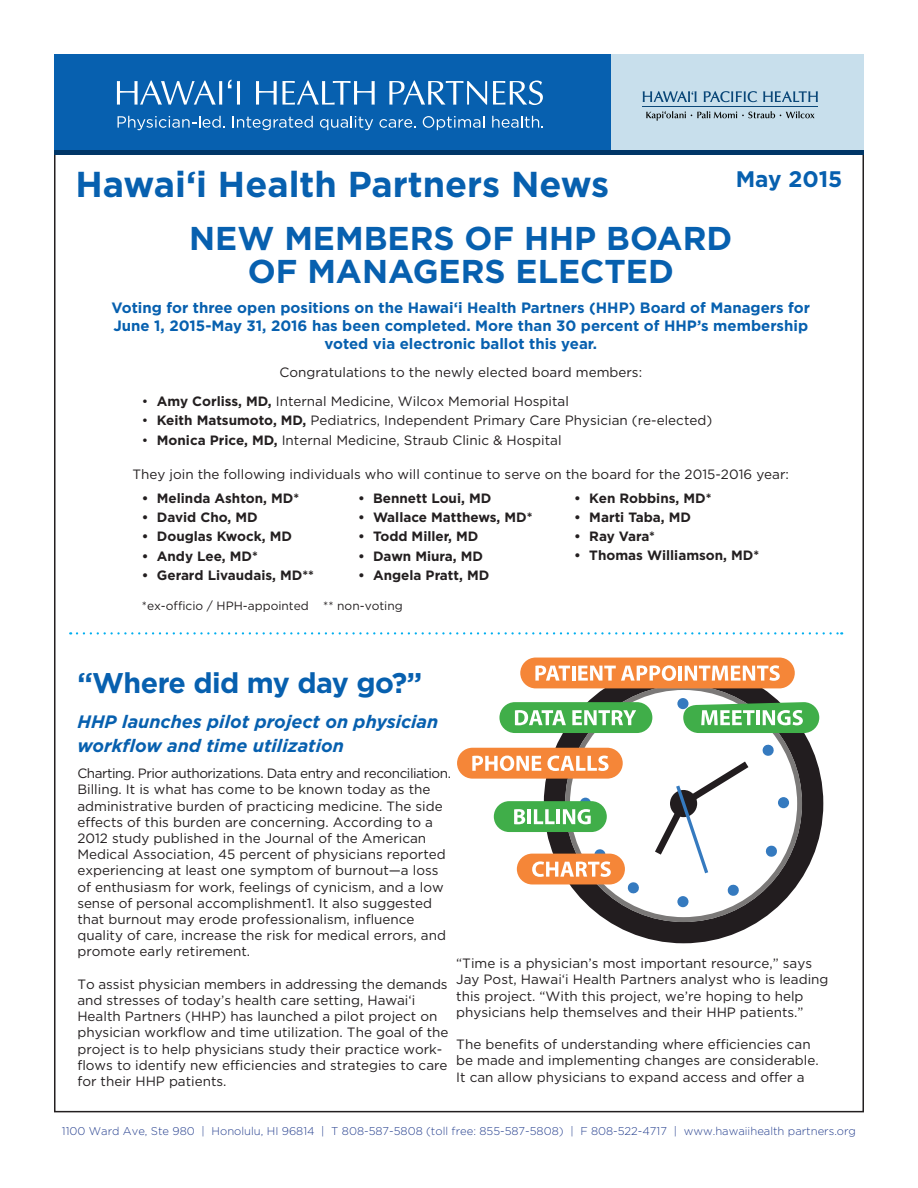
<style>
.page{position:relative;width:918px;height:1188px;background:#fff}
.page>*{position:absolute;margin:0;border:0;box-sizing:border-box;transform-origin:0 0}
.t1{font:700 36px "Gotham";color:#0760af}
.t2{font:700 33px/33.6px "Gotham";color:#0760af;text-align:center}
.t3{font:700 28.5px "Gotham";letter-spacing:-.02em;color:#0760af}
.t4{font:700 22.5px "Gotham";color:#0760af}
.t5{font:italic 700 18px/23.4px "Gotham";color:#0760af}
.t6{font:700 15px/18px "Gotham";color:#0760af;text-align:center}
.t7{font:13.5px/16.2px "Gotham";color:#231f20}
.t8{font:700 13.5px "Gotham";color:#231f20}
.t9{font:12px "Gotham";color:#231f20}
.t10{font:300 11.25px "Gotham";color:#253f8e}
.s1{font-weight:700}
</style>
<div class="page">
<div style="left:54px;top:54px;width:558px;height:99px;background:#0760af"></div>
<div style="left:612px;top:54px;width:252px;height:99px;background:#c8dfec"></div>
<hr style="left:54px;top:151px;width:810px;height:4px;background:#003667">
<hr style="left:642px;top:106px;width:176px;height:1px;background:#0a4778">
<svg style="left:643px;top:91px;width:54px;height:11px"></svg>
<svg style="left:704px;top:91px;width:53px;height:11px"></svg>
<svg style="left:763px;top:91px;width:55px;height:11px"></svg>
<svg style="left:646px;top:111px;width:169px;height:10px"></svg>
<svg style="left:117px;top:81px;width:105px;height:24px"></svg>
<svg style="left:228px;top:80px;width:3px;height:8px"></svg>
<svg style="left:237px;top:81px;width:3px;height:24px"></svg>
<svg style="left:256px;top:81px;width:21px;height:24px"></svg>
<svg style="left:283px;top:81px;width:92px;height:24px"></svg>
<svg style="left:389px;top:81px;width:98px;height:24px"></svg>
<svg style="left:493px;top:81px;width:50px;height:24px"></svg>
<svg style="left:118px;top:116px;width:107px;height:14px"></svg>
<svg style="left:233px;top:116px;width:80px;height:14px"></svg>
<svg style="left:320px;top:116px;width:53px;height:14px"></svg>
<svg style="left:379px;top:119px;width:37px;height:9px"></svg>
<svg style="left:423px;top:116px;width:61px;height:14px"></svg>
<svg style="left:492px;top:116px;width:51px;height:12px"></svg>
<div style="left:544px;top:664px;width:279px;height:279px;border:21px solid #221d1f;border-radius:50%"></div>
<svg style="left:655px;top:761px;width:94px;height:113px"></svg>
<div style="left:677px;top:698px;width:12px;height:11px;background:#357abf;border-radius:50%"></div>
<div style="left:677px;top:896px;width:12px;height:11px;background:#357abf;border-radius:50%"></div>
<svg style="left:627px;top:882px;width:12px;height:12px"></svg>
<svg style="left:762px;top:744px;width:12px;height:12px"></svg>
<div style="left:778px;top:797px;width:11px;height:11px;background:#357abf;border-radius:50%"></div>
<div style="left:580px;top:798px;width:11px;height:11px;background:#357abf;border-radius:50%"></div>
<svg style="left:765px;top:845px;width:12px;height:12px"></svg>
<svg style="left:727px;top:884px;width:12px;height:12px"></svg>
<div style="left:517px;top:854px;width:108px;height:30px;background:#f58638;border-radius:15px"></div>
<svg style="left:532px;top:848px;width:79px;height:29px"></svg>
<div style="left:494px;top:801px;width:113px;height:31px;background:#40ae49;border-radius:15px"></div>
<svg style="left:514px;top:809px;width:11px;height:15px"></svg>
<hr style="left:528px;top:809px;width:3px;height:15px;background:#fff">
<svg style="left:534px;top:809px;width:21px;height:15px"></svg>
<hr style="left:557px;top:809px;width:3px;height:15px;background:#fff">
<svg style="left:563px;top:809px;width:28px;height:15px"></svg>
<div style="left:457px;top:748px;width:166px;height:31px;background:#f58638;border-radius:15px"></div>
<svg style="left:472px;top:756px;width:69px;height:15px"></svg>
<svg style="left:547px;top:755px;width:62px;height:16px"></svg>
<div style="left:499px;top:702px;width:153px;height:31px;background:#40ae49;border-radius:15px"></div>
<svg style="left:515px;top:710px;width:51px;height:15px"></svg>
<svg style="left:572px;top:710px;width:65px;height:15px"></svg>
<svg style="left:683px;top:702px;width:136px;height:31px"></svg>
<div style="left:520px;top:658px;width:275px;height:30px;background:#f58638;border-radius:15px"></div>
<svg style="left:535px;top:666px;width:35px;height:15px"></svg>
<hr style="left:572px;top:666px;width:3px;height:15px;background:#fff">
<svg style="left:578px;top:665px;width:98px;height:16px"></svg>
<hr style="left:678px;top:666px;width:4px;height:15px;background:#fff">
<svg style="left:685px;top:665px;width:95px;height:16px"></svg>
<svg style="left:77px;top:632px;width:765px;height:3px"></svg>
<h1 class="t1" style="left:76px;top:163px;width:535px">Hawai‘i Health Partners News</h1>
<h3 class="t4" style="left:736px;top:166px;width:108px">May 2015</h3>
<h2 class="t2" style="left:189px;top:220px;width:545px">NEW MEMBERS OF HHP BOARD<br>OF MANAGERS ELECTED</h2>
<p class="t6" style="left:112px;top:299px;width:700px">Voting for three open positions on the Hawai‘i Health Partners (HHP) Board of Managers for<br>June 1, 2015-May 31, 2016 has been completed. More than 30 percent of HHP’s membership voted via electronic ballot this year.</p>
<p class="t7" style="left:279px;top:364px;width:364px">Congratulations to the newly elected board members:</p>
<p class="t7" style="left:142px;top:393px;width:429px">• <span class="s1">Amy Corliss, MD,</span> Internal Medicine, Wilcox Memorial Hospital</p>
<p class="t7" style="left:142px;top:412px;width:572px">• <span class="s1">Keith Matsumoto, MD,</span> Pediatrics, Independent Primary Care Physician (re-elected)</p>
<p class="t7" style="left:142px;top:431px;width:421px">• <span class="s1">Monica Price, MD,</span> Internal Medicine, Straub Clinic &amp; Hospital</p>
<p class="t7" style="left:133px;top:466px;width:658px">They join the following individuals who will continue to serve on the board for the 2015-2016 year:</p>
<p class="t8" style="left:142px;top:490px;width:159px">• Melinda Ashton, MD*</p>
<p class="t8" style="left:142px;top:510px;width:117px">• David Cho, MD</p>
<p class="t8" style="left:142px;top:529px;width:152px">• Douglas Kwock, MD</p>
<p class="t8" style="left:142px;top:548px;width:117px">• Andy Lee, MD*</p>
<p class="t8" style="left:142px;top:567px;width:174px">• Gerard Livaudais, MD**</p>
<p class="t8" style="left:358px;top:490px;width:135px">• Bennett Loui, MD</p>
<p class="t8" style="left:358px;top:510px;width:176px">• Wallace Matthews, MD*</p>
<p class="t8" style="left:358px;top:529px;width:122px">• Todd Miller, MD</p>
<p class="t8" style="left:358px;top:548px;width:127px">• Dawn Miura, MD</p>
<p class="t8" style="left:358px;top:567px;width:133px">• Angela Pratt, MD</p>
<p class="t9" style="left:142px;top:599px;width:262px">*ex-officio / HPH-appointed ** non-voting</p>
<h3 class="t3" style="left:77px;top:666px;width:346px">“Where did my day go?”</h3>
<h3 class="t5" style="left:77px;top:710px;width:362px">HHP launches pilot project on physician workflow and time utilization</h3>
<p class="t8" style="left:574px;top:490px;width:139px">• Ken Robbins, MD*</p>
<p class="t8" style="left:574px;top:510px;width:118px">• Marti Taba, MD</p>
<p class="t8" style="left:574px;top:529px;width:82px">• Ray Vara*</p>
<p class="t8" style="left:574px;top:548px;width:186px">• Thomas Williamson, MD*</p>
<p class="t7" style="left:77px;top:765px;width:375px">Charting. Prior authorizations. Data entry and reconciliation.<br>Billing. It is what has come to be known today as the administrative burden of practicing medicine. The side effects of this burden are concerning. According to a 2012 study published in the Journal of the American Medical Association, 45 percent of physicians reported experiencing at least one symptom of burnout—a loss of enthusiasm for work, feelings of cynicism, and a low sense of personal accomplishment1. It also suggested that burnout may erode professionalism, influence quality of care, increase the risk for medical errors, and promote early retirement.</p>
<p class="t7" style="left:77px;top:976px;width:373px">To assist physician members in addressing the demands and stresses of today’s health care setting, Hawai‘i Health Partners (HHP) has launched a pilot project on physician workflow and time utilization. The goal of the project is to help physicians study their practice work&shy;flows to identify new efficiencies and strategies to care for their HHP patients.</p>
<p class="t7" style="left:456px;top:955px;width:374px">“Time is a physician’s most important resource,” says Jay Post, Hawai‘i Health Partners analyst who is leading this project. “With this project, we’re hoping to help physicians help themselves and their HHP patients.”</p>
<p class="t7" style="left:456px;top:1036px;width:364px">The benefits of understanding where efficiencies can be made and implementing changes are considerable.<br>It can allow physicians to expand access and offer a</p>
<p class="t10" style="left:62px;top:1125px;width:796px">1100 Ward Ave, Ste 980 | Honolulu, HI 96814 | T 808-587-5808 (toll free: 855-587-5808) | F 808-522-4717 | www.hawaiihealth partners.org</p>
</div>
